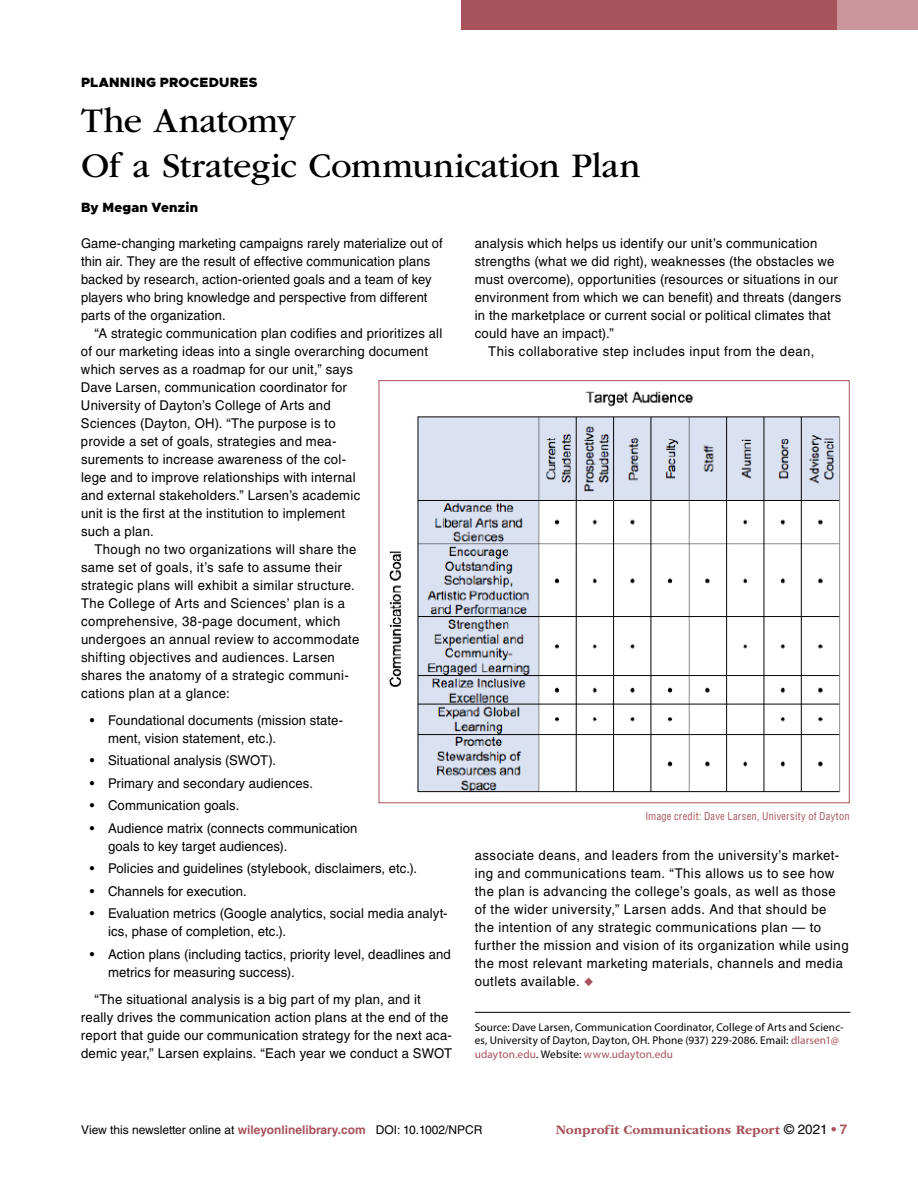
<style>
.page{position:relative;width:918px;height:1188px;background:#fff}
.page>*{position:absolute;margin:0;border:0;box-sizing:border-box;transform-origin:0 0}
.t1{font:36px/45px "ITC Garamond Std";letter-spacing:-.01em;color:#000}
.t2{font:13.5px/18px "Helvetica LT Std";letter-spacing:.02em;color:#000}
.t3{font:13.5px/18px "Helvetica LT Std";letter-spacing:.04em;color:#000}
.t4{font:13.5px/18px "Helvetica LT Std";letter-spacing:.02em;color:#000;scale:.96 1}
.t5{font:700 13.5px "ITC Garamond Std";color:#a8525b}
.t6{font:900 13.5px "Metropolis";letter-spacing:.02em;color:#000}
.t7{font:12px "Helvetica LT Std";color:#000}
.t8{font:11.25px/13.5px "Myriad Pro";letter-spacing:.01em;color:#000}
.t9{font:condensed 10.5px "Helvetica LT Std";letter-spacing:.02em;color:#a8525b}
.s1{color:#a8525b}
.s2{font-weight:700;color:#a8525b}
.s3{font-family:"Helvetica LT Std";font-weight:400;color:#000}
.s4{font-family:"Helvetica LT Std"}
</style>
<div class="page">
<div style="left:461px;top:0;width:457px;height:30px;background:#a8525b"></div>
<div style="left:837px;top:0;width:81px;height:30px;background:#cb979d"></div>
<hr style="left:475px;top:1012px;width:375px;height:1px;background:#000">
<img style="left:389px;top:391px;width:452px;height:402px">
<p class="t6" style="left:81px;top:74px;width:178px">PLANNING PROCEDURES</p>
<h1 class="t1" style="left:81px;top:99px;width:561px">The Anatomy<br>Of a Strategic Communication Plan</h1>
<p class="t6" style="left:81px;top:198px;width:119px">By Megan Venzin</p>
<p class="t4" style="left:81px;top:234px;width:378px">Game-changing marketing campaigns rarely materialize out of thin air. They are the result of effective communication plans backed by research, action-oriented goals and a team of key players who bring knowledge and perspective from different parts of the organization.</p>
<p class="t2" style="left:94px;top:324px;width:349px">“A strategic communication plan codifies and prioritizes all</p>
<p class="t2" style="left:81px;top:342px;width:349px">of our marketing ideas into a single overarching document</p>
<p class="t2" style="left:81px;top:360px;width:274px">which serves as a roadmap for our unit,” says</p>
<p class="t2" style="left:81px;top:378px;width:267px">Dave Larsen, communication coordinator for</p>
<p class="t2" style="left:81px;top:396px;width:251px">University of Dayton’s College of Arts and</p>
<p class="t2" style="left:81px;top:414px;width:256px">Sciences (Dayton, OH). “The purpose is to</p>
<p class="t2" style="left:81px;top:432px;width:257px">provide a set of goals, strategies and mea-</p>
<p class="t2" style="left:81px;top:450px;width:267px">surements to increase awareness of the col-</p>
<p class="t2" style="left:81px;top:468px;width:276px">lege and to improve relationships with internal</p>
<p class="t2" style="left:81px;top:486px;width:281px">and external stakeholders.” Larsen’s academic</p>
<p class="t2" style="left:81px;top:504px;width:266px">unit is the first at the institution to implement</p>
<p class="t2" style="left:81px;top:522px;width:74px">such a plan.</p>
<p class="t2" style="left:95px;top:540px;width:264px">Though no two organizations will share the</p>
<p class="t2" style="left:81px;top:558px;width:262px">same set of goals, it’s safe to assume their</p>
<p class="t2" style="left:81px;top:576px;width:275px">strategic plans will exhibit a similar structure.</p>
<p class="t2" style="left:81px;top:594px;width:266px">The College of Arts and Sciences’ plan is a</p>
<p class="t2" style="left:81px;top:612px;width:261px">comprehensive, 38-page document, which</p>
<p class="t2" style="left:81px;top:630px;width:280px">undergoes an annual review to accommodate</p>
<p class="t2" style="left:81px;top:648px;width:255px">shifting objectives and audiences. Larsen</p>
<p class="t2" style="left:81px;top:666px;width:269px">shares the anatomy of a strategic communi-</p>
<p class="t2" style="left:81px;top:684px;width:150px">cations plan at a glance:</p>
<p class="t2" style="left:108px;top:711px;width:237px;text-indent:-18px">• Foundational documents (mission state&shy;ment, vision statement, etc.).</p>
<p class="t2" style="left:90px;top:751px;width:188px">• Situational analysis (SWOT).</p>
<p class="t2" style="left:90px;top:774px;width:225px">• Primary and secondary audiences.</p>
<p class="t2" style="left:90px;top:796px;width:151px">• Communication goals.</p>
<p class="t2" style="left:108px;top:819px;width:251px;text-indent:-18px">• Audience matrix (connects communication goals to key target audiences).</p>
<p class="t2" style="left:90px;top:859px;width:329px">• Policies and guidelines (stylebook, disclaimers, etc.).</p>
<p class="t2" style="left:90px;top:882px;width:158px">• Channels for execution.</p>
<p class="t2" style="left:108px;top:904px;width:341px;text-indent:-18px">• Evaluation metrics (Google analytics, social media analyt&shy;ics, phase of completion, etc.).</p>
<p class="t2" style="left:108px;top:945px;width:344px;text-indent:-18px">• Action plans (including tactics, priority level, deadlines and metrics for measuring success).</p>
<p class="t2" style="left:81px;top:990px;width:373px;text-indent:14px">“The situational analysis is a big part of my plan, and it really drives the communication action plans at the end of the report that guide our communication strategy for the next aca&shy;demic year,” Larsen explains. “Each year we conduct a SWOT</p>
<p class="t2" style="left:475px;top:234px;width:344px">analysis which helps us identify our unit’s communication</p>
<p class="t2" style="left:475px;top:252px;width:361px">strengths (what we did right), weaknesses (the obstacles we</p>
<p class="t2" style="left:475px;top:270px;width:365px">must overcome), opportunities (resources or situations in our</p>
<p class="t2" style="left:475px;top:288px;width:368px">environment from which we can benefit) and threats (dangers</p>
<p class="t2" style="left:475px;top:306px;width:358px">in the marketplace or current social or political climates that</p>
<p class="t2" style="left:475px;top:324px;width:140px">could have an impact).”</p>
<p class="t3" style="left:488px;top:342px;width:328px">This collaborative step includes input from the dean,</p>
<p class="t9" style="left:645px;top:810px;width:206px">Image credit: Dave Larsen, University of Dayton</p>
<p class="t3" style="left:475px;top:846px;width:375px">associate deans, and leaders from the university’s market&shy;ing and communications team. “This allows us to see how the plan is advancing the college’s goals, as well as those of the wider university,” Larsen adds. And that should be the intention of any strategic communications plan — to further the mission and vision of its organization while using the most relevant marketing materials, channels and media outlets available. <span class="s1">◆</span></p>
<p class="t8" style="left:475px;top:1020px;width:370px">Source: Dave Larsen, Communication Coordinator, College of Arts and Scienc&shy;es, University of Dayton, Dayton, OH. Phone (937) 229-2086. Email: <span class="s1">dlarsen1@ udayton.edu</span>. Website: <span class="s1">www.udayton.edu</span></p>
<p class="t7" style="left:81px;top:1122px;width:403px">View this newsletter online at <span class="s2">wileyonlinelibrary.com</span> DOI: 10.1002/NPCR</p>
<p class="t5" style="left:556px;top:1122px;width:293px">Nonprofit Communications Report <span class="s3">© 2021</span> <span class="s4">• 7</span></p>
</div>
